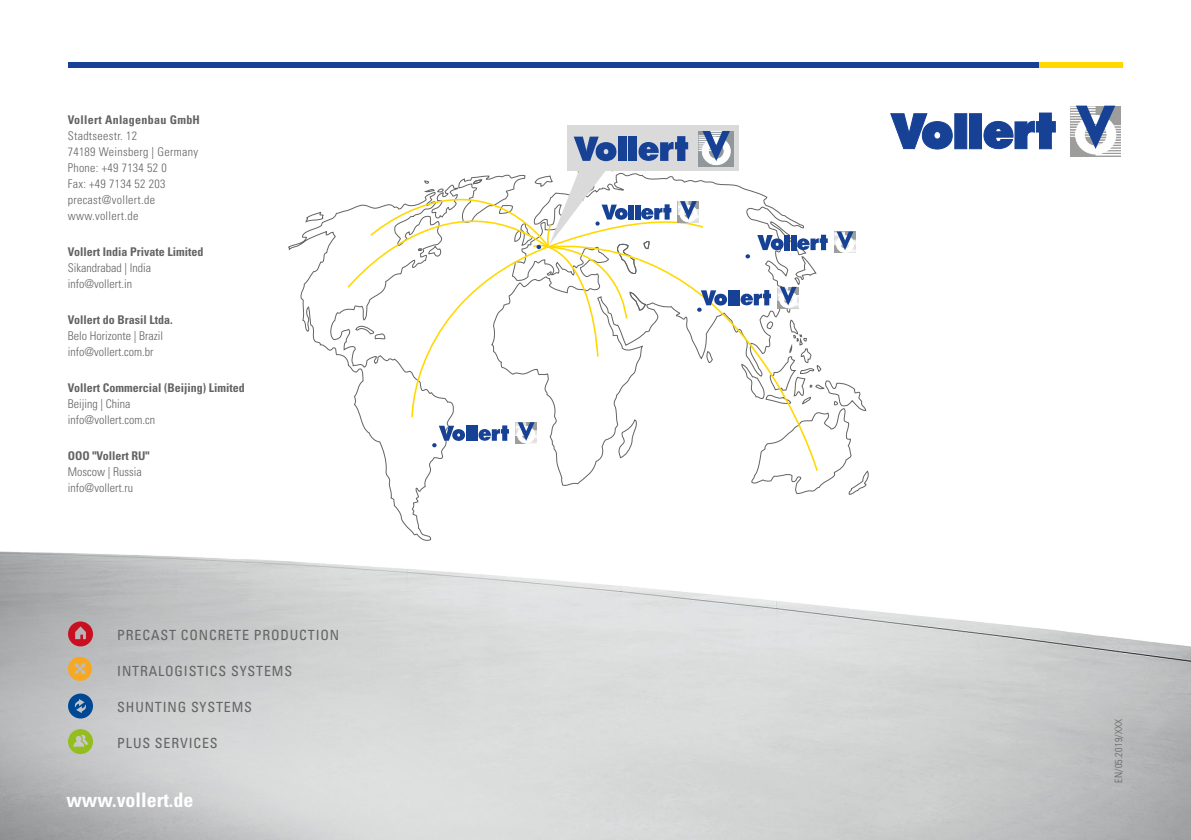
<style>
.page{position:relative;width:1191px;height:840px;background:#fff}
.page>*{position:absolute;margin:0;border:0;box-sizing:border-box;transform-origin:0 0}
.t1{font:700 condensed 20px "Univers LT Std";color:#fff}
.t2{font:condensed 14px "Univers LT Std";letter-spacing:.06em;color:#646363}
.t3{font:300 condensed 12px/16px "Univers LT Std";color:#646363}
.t4{font:300 condensed 12px/16px "Univers LT Std";letter-spacing:.025em;color:#646363}
.t5{font:700 condensed 12px "Univers LT Std";color:#646363}
.t6{font:700 condensed 12px "Univers LT Std";letter-spacing:.025em;color:#646363}
.t7{font:300 condensed 10px "Univers LT Std";letter-spacing:.025em;color:#646363}
</style>
<div class="page">
<div style="left:1037px;top:62px;width:86px;height:6px;background:#ffd800"></div>
<div style="left:68px;top:62px;width:970px;height:6px;background:#164194"></div>
<img style="left:0;top:551px;width:1191px;height:288px">
<svg style="left:890px;top:114px;width:62px;height:35px"></svg>
<div style="left:954px;top:114px;width:12px;height:35px;background:#164194;border:1px solid #164194"></div>
<div style="left:969px;top:114px;width:12px;height:35px;background:#164194"></div>
<svg style="left:984px;top:113px;width:71px;height:36px"></svg>
<svg style="left:1070px;top:105px;width:51px;height:50px"></svg>
<svg style="left:288px;top:210px;width:155px;height:331px"></svg>
<svg style="left:306px;top:211px;width:18px;height:11px"></svg>
<div style="left:728px;top:290px;width:5px;height:15px;background:#164194"></div>
<div style="left:734px;top:290px;width:5px;height:15px;background:#164194"></div>
<div style="left:567px;top:125px;width:171px;height:46px;background:#dadada"></div>
<div style="left:698px;top:131px;width:36px;height:35px;background:#91989c"></div>
<svg style="left:0;top:568px;width:786px;height:271px;background:#d1d3d3"></svg>
<svg style="left:740px;top:221px;width:129px;height:273px"></svg>
<svg style="left:346px;top:131px;width:384px;height:327px"></svg>
<svg style="left:68px;top:621px;width:25px;height:25px"></svg>
<svg style="left:68px;top:693px;width:25px;height:25px"></svg>
<svg style="left:68px;top:656px;width:24px;height:24px"></svg>
<svg style="left:68px;top:728px;width:25px;height:25px"></svg>
<p class="t6" style="left:68px;top:112px;width:134px">Vollert Anlagenbau GmbH</p>
<p class="t4" style="left:68px;top:128px;width:132px">Stadtseestr. 12<br>74189 Weinsberg | Germany<br>Phone: +49 7134 52 0<br>Fax: +49 7134 52 203 precast@vollert.de www.vollert.de</p>
<p class="t5" style="left:68px;top:244px;width:137px">Vollert India Private Limited</p>
<p class="t3" style="left:68px;top:260px;width:85px">Sikandrabad | India info@vollert.in</p>
<p class="t5" style="left:68px;top:312px;width:106px">Vollert do Brasil Ltda.</p>
<p class="t3" style="left:68px;top:328px;width:97px">Belo Horizonte | Brazil info@vollert.com.br</p>
<p class="t5" style="left:68px;top:380px;width:178px">Vollert Commercial (Beijing) Limited</p>
<p class="t3" style="left:68px;top:395px;width:89px">Beijing | China info@vollert.com.cn</p>
<p class="t5" style="left:68px;top:448px;width:83px">OOO "Vollert RU"</p>
<p class="t3" style="left:68px;top:463px;width:75px">Moscow | Russia info@vollert.ru</p>
<p class="t2" style="left:117px;top:625px;width:223px">PRECAST CONCRETE PRODUCTION</p>
<p class="t2" style="left:117px;top:661px;width:176px">INTRALOGISTICS SYSTEMS</p>
<p class="t2" style="left:117px;top:697px;width:136px">SHUNTING SYSTEMS</p>
<p class="t2" style="left:117px;top:733px;width:102px">PLUS SERVICES</p>
<h1 class="t1" style="left:66px;top:786px;width:129px">www.vollert.de</h1>
<p class="t7" style="left:1112px;top:782px;width:66px;rotate:-90deg">EN/05.2019/XXX</p>
</div>
